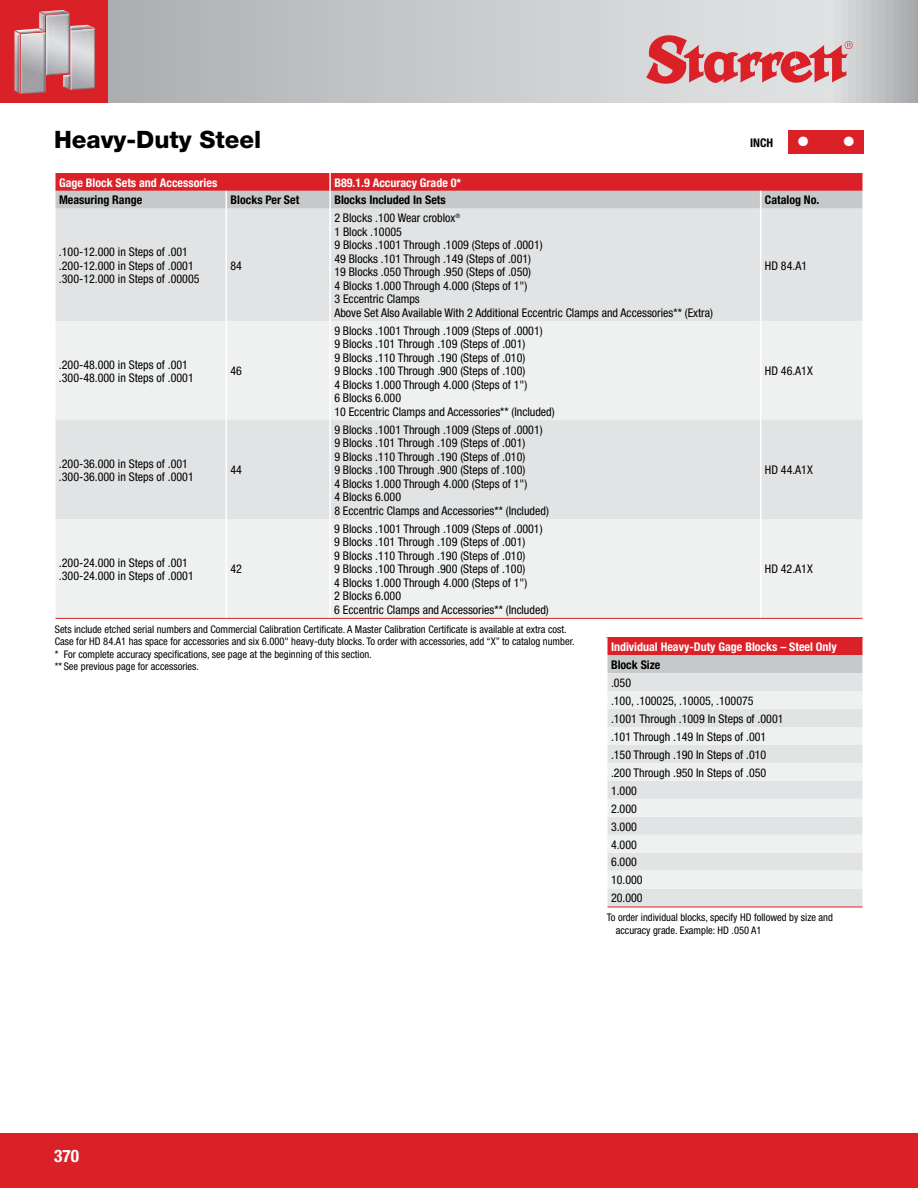
<style>
.page{position:relative;width:918px;height:1188px;background:#fff}
.page>*{position:absolute;margin:0;border:0;box-sizing:border-box;transform-origin:0 0}
.t1{font:condensed 27px "Helvetica Neue";color:#fff}
.t2{font:800 24px "Helvetica Neue";color:#000}
.t3{font:700 condensed 17.25px "Helvetica Neue";color:#fff}
.t4{font:condensed 12px/13.5px "Helvetica Neue";color:#000}
.t5{font:700 condensed 12px "Helvetica Neue";color:#fff}
.t6{font:700 condensed 12px "Helvetica Neue";color:#000}
.t7{font:condensed 10.5px/12.6px "Helvetica Neue";color:#000}
</style>
<div class="page">
<div style="left:788px;top:130px;width:76px;height:24px;background:#da2128"></div>
<div style="left:56px;top:209px;width:806px;height:112px;background:#e2e3e4"></div>
<svg style="left:56px;top:321px;width:806px;height:297px;fill:#eff0f0"></svg>
<hr style="left:226px;top:209px;width:1px;height:112px;background:#fff">
<hr style="left:329px;top:209px;width:2px;height:112px;background:#fff">
<hr style="left:760px;top:209px;width:1px;height:112px;background:#fff">
<hr style="left:226px;top:321px;width:1px;height:99px;background:#fff">
<hr style="left:329px;top:321px;width:2px;height:99px;background:#fff">
<hr style="left:760px;top:321px;width:1px;height:99px;background:#fff">
<hr style="left:226px;top:420px;width:1px;height:99px;background:#fff">
<hr style="left:329px;top:420px;width:2px;height:99px;background:#fff">
<hr style="left:760px;top:420px;width:1px;height:99px;background:#fff">
<hr style="left:226px;top:519px;width:1px;height:99px;background:#fff">
<hr style="left:329px;top:519px;width:2px;height:99px;background:#fff">
<hr style="left:760px;top:519px;width:1px;height:99px;background:#fff">
<hr style="left:56px;top:618px;width:170px;height:1px;background:#da2128">
<hr style="left:226px;top:618px;width:104px;height:1px;background:#da2128">
<hr style="left:330px;top:618px;width:431px;height:1px;background:#da2128">
<hr style="left:761px;top:618px;width:101px;height:1px;background:#da2128">
<svg style="left:55px;top:173px;width:808px;height:36px;background:#d0777b"></svg>
<div style="left:607px;top:638px;width:256px;height:17px;background:#da2128"></div>
<div style="left:607px;top:655px;width:256px;height:18px;background:#c6c8ca"></div>
<div style="left:608px;top:673px;width:254px;height:234px;background:#e2e3e4"></div>
<svg style="left:608px;top:691px;width:254px;height:198px;fill:#eff0f0"></svg>
<svg style="left:606px;top:638px;width:2px;height:269px"></svg>
<svg style="left:862px;top:638px;width:1px;height:269px"></svg>
<hr style="left:608px;top:907px;width:254px;height:1px;background:#da2128">
<svg style="left:108px;top:0;width:810px;height:103px;background:#c4c6c8"></svg>
<svg style="left:646px;top:35px;width:207px;height:49px;background:#da8c90"></svg>
<div style="left:0;top:0;width:108px;height:103px;background:#da2128"></div>
<div style="left:0;top:1133px;width:918px;height:55px;background:#da2128"></div>
<img style="left:15px;top:10px;width:80px;height:84px">
<h2 class="t2" style="left:54px;top:125px;width:209px">Heavy-Duty Steel</h2>
<p class="t6" style="left:750px;top:135px;width:25px">INCH</p>
<h1 class="t1" style="left:796px;top:126px;width:61px">• •</h1>
<p class="t5" style="left:59px;top:175px;width:160px">Gage Block Sets and Accessories</p>
<p class="t5" style="left:334px;top:175px;width:128px">B89 .1 .9 Accuracy Grade 0*</p>
<p class="t6" style="left:59px;top:193px;width:85px">Measuring Range</p>
<p class="t6" style="left:231px;top:193px;width:70px">Blocks Per Set</p>
<p class="t6" style="left:334px;top:193px;width:113px">Blocks Included In Sets</p>
<p class="t6" style="left:765px;top:193px;width:56px">Catalog No .</p>
<p class="t4" style="left:59px;top:245px;width:142px">.100-12 .000 in Steps of .001 .200-12 .000 in Steps of .0001 .300-12 .000 in Steps of .00005</p>
<p class="t4" style="left:230px;top:259px;width:13px">84</p>
<p class="t4" style="left:59px;top:358px;width:136px">.200-48 .000 in Steps of .001 .300-48 .000 in Steps of .0001</p>
<p class="t4" style="left:231px;top:364px;width:13px">46</p>
<p class="t4" style="left:59px;top:456px;width:136px">.200-36 .000 in Steps of .001 .300-36 .000 in Steps of .0001</p>
<p class="t4" style="left:230px;top:463px;width:13px">44</p>
<p class="t4" style="left:59px;top:555px;width:136px">.200-24 .000 in Steps of .001 .300-24 .000 in Steps of .0001</p>
<p class="t4" style="left:230px;top:562px;width:13px">42</p>
<p class="t4" style="left:334px;top:211px;width:380px">2 Blocks .100 Wear croblox<sup>®<br></sup>1 Block .10005<br>9 Blocks .1001 Through .1009 (Steps of .0001)<br>49 Blocks .101 Through .149 (Steps of .001)<br>19 Blocks .050 Through .950 (Steps of .050)<br>4 Blocks 1 .000 Through 4 .000 (Steps of 1")<br>3 Eccentric Clamps<br>Above Set Also Available With 2 Additional Eccentric Clamps and Accessories** (Extra)</p>
<p class="t4" style="left:334px;top:324px;width:222px">9 Blocks .1001 Through .1009 (Steps of .0001)<br>9 Blocks .101 Through .109 (Steps of .001)<br>9 Blocks .110 Through .190 (Steps of .010)<br>9 Blocks .100 Through .900 (Steps of .100)<br>4 Blocks 1 .000 Through 4 .000 (Steps of 1")<br>6 Blocks 6 .000<br>10 Eccentric Clamps and Accessories** (Included)</p>
<p class="t4" style="left:334px;top:423px;width:216px">9 Blocks .1001 Through .1009 (Steps of .0001)<br>9 Blocks .101 Through .109 (Steps of .001)<br>9 Blocks .110 Through .190 (Steps of .010)<br>9 Blocks .100 Through .900 (Steps of .100)<br>4 Blocks 1 .000 Through 4 .000 (Steps of 1")<br>4 Blocks 6 .000<br>8 Eccentric Clamps and Accessories** (Included)</p>
<p class="t4" style="left:334px;top:522px;width:216px">9 Blocks .1001 Through .1009 (Steps of .0001)<br>9 Blocks .101 Through .109 (Steps of .001)<br>9 Blocks .110 Through .190 (Steps of .010)<br>9 Blocks .100 Through .900 (Steps of .100)<br>4 Blocks 1 .000 Through 4 .000 (Steps of 1")<br>2 Blocks 6 .000<br>6 Eccentric Clamps and Accessories** (Included)</p>
<p class="t4" style="left:765px;top:259px;width:44px">HD 84 .A1</p>
<p class="t4" style="left:765px;top:364px;width:49px">HD 46 .A1X</p>
<p class="t4" style="left:765px;top:463px;width:49px">HD 44 .A1X</p>
<p class="t4" style="left:765px;top:562px;width:49px">HD 42 .A1X</p>
<p class="t7" style="left:55px;top:623px;width:521px">Sets include etched serial numbers and Commercial Calibration Certificate . A Master Calibration Certificate is available at extra cost .<br>Case for HD 84 .A1 has space for accessories and six 6 .000" heavy-duty blocks . To order with accessories, add “X” to catalog number . * For complete accuracy specifications, see page at the beginning of this section .<br>** See previous page for accessories .</p>
<p class="t5" style="left:611px;top:640px;width:227px">Individual Heavy-Duty Gage Blocks – Steel Only</p>
<p class="t6" style="left:611px;top:657px;width:51px">Block Size</p>
<p class="t4" style="left:611px;top:674px;width:174px;line-height:18px">.050<br>.100, .100025, .10005, .100075<br>.1001 Through .1009 In Steps of .0001 .101 Through .149 In Steps of .001 .150 Through .190 In Steps of .010 .200 Through .950 In Steps of .050<br>1 .000<br>2 .000<br>3 .000<br>4 .000<br>6 .000<br>10 .000<br>20 .000</p>
<p class="t7" style="left:616px;top:911px;width:219px;text-indent:-9px">To order individual blocks, specify HD followed by size and accuracy grade . Example: HD .050 A1</p>
<h3 class="t3" style="left:54px;top:1145px;width:26px">370</h3>
</div>
